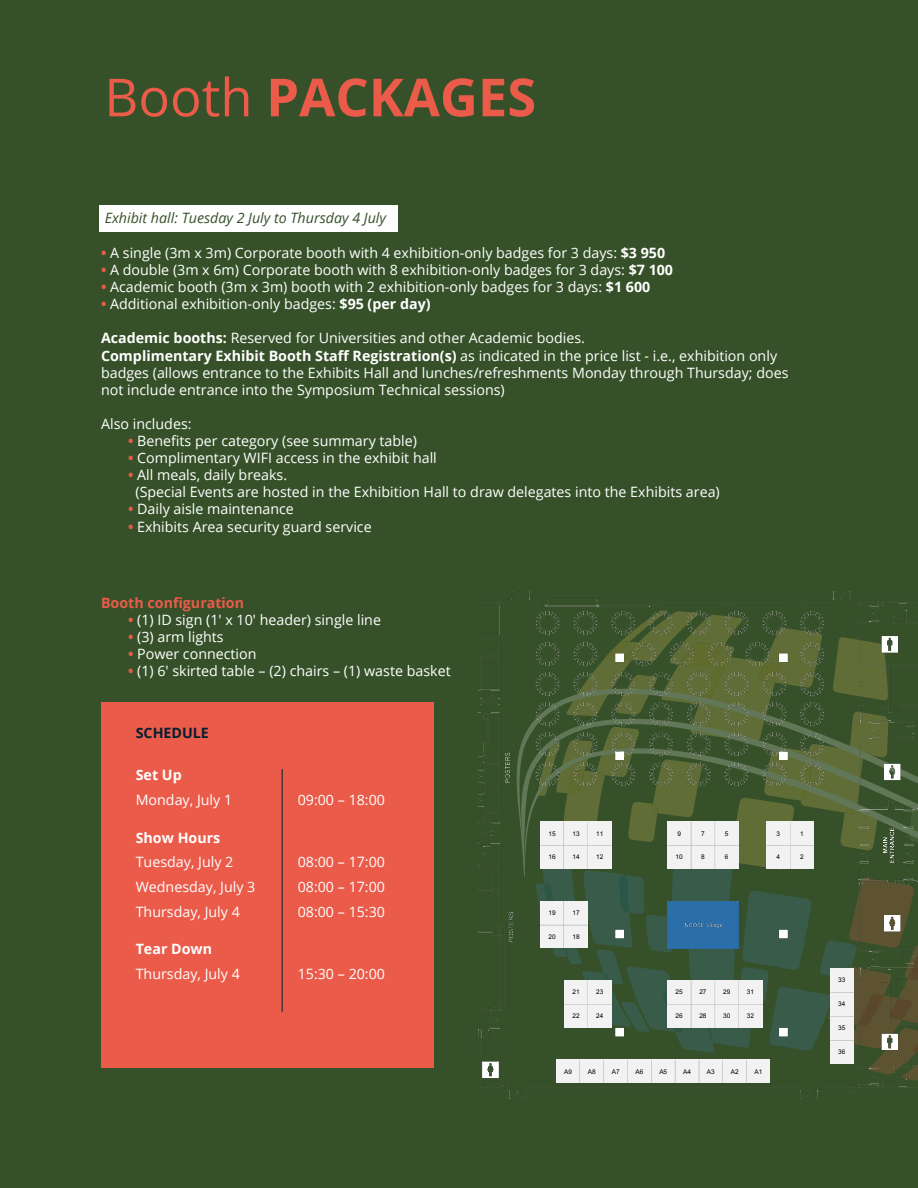
<style>
.page{position:relative;width:918px;height:1188px;background:#fff}
.page>*{position:absolute;margin:0;border:0;box-sizing:border-box;transform-origin:0 0}
.t1{font:700 52.5px "Open Sans";color:#eb5b4a}
.t2{font:14.25px/17.1px "Open Sans";color:#fff}
.t3{font:italic 14.25px "Open Sans";color:#365129}
.t4{font:700 14.25px "Open Sans";color:#fff}
.t5{font:700 14.25px "Open Sans";color:#eb5b4a}
.t6{font:700 14.25px "Open Sans";color:#021f33}
.t7{font:6.45px "Arial";color:#000}
.s1{font-weight:400}
.s2{font-weight:700;color:#eb5b4a}
.s3{font-weight:700}
</style>
<div class="page">
<div style="left:0;top:1px;width:918px;height:1187px;background:#365129"></div>
<div style="left:101px;top:702px;width:332px;height:365px;background:#eb5b4a"></div>
<hr style="left:282px;top:769px;width:1px;height:243px;background:#021f33">
<div style="left:99px;top:205px;width:299px;height:27px;background:#fff"></div>
<img style="left:479px;top:591px;width:439px;height:507px">
<h1 class="t1" style="left:104px;top:76px;width:433px"><span class="s1">Booth</span> PACKAGES</h1>
<p class="t3" style="left:105px;top:212px;width:283px">Exhibit hall: Tuesday 2 July to Thursday 4 July</p>
<p class="t2" style="left:101px;top:246px;width:566px"><span class="s2">•</span> A single (3m x 3m) Corporate booth with 4 exhibition-only badges for 3 days: <span class="s3">$3 950</span></p>
<p class="t2" style="left:101px;top:263px;width:574px"><span class="s2">•</span> A double (3m x 6m) Corporate booth with 8 exhibition-only badges for 3 days: <span class="s3">$7 100</span></p>
<p class="t2" style="left:101px;top:280px;width:551px"><span class="s2">•</span> Academic booth (3m x 3m) booth with 2 exhibition-only badges for 3 days: <span class="s3">$1 600</span></p>
<p class="t2" style="left:101px;top:297px;width:331px"><span class="s2">•</span> Additional exhibition-only badges: <span class="s3">$95 (per day)</span></p>
<p class="t2" style="left:101px;top:331px;width:689px"><span class="s3">Academic booths:</span> Reserved for Universities and other Academic bodies.<br><span class="s3">Complimentary Exhibit Booth Staff Registration(s)</span> as indicated in the price list - i.e., exhibition only badges (allows entrance to the Exhibits Hall and lunches/refreshments Monday through Thursday; does not include entrance into the Symposium Technical sessions)</p>
<p class="t2" style="left:101px;top:417px;width:92px">Also includes:</p>
<p class="t2" style="left:128px;top:434px;width:290px"><span class="s2">•</span> Benefits per category (see summary table)</p>
<p class="t2" style="left:128px;top:451px;width:310px"><span class="s2">•</span> Complimentary WIFI access in the exhibit hall</p>
<p class="t2" style="left:136px;top:468px;width:586px;text-indent:-7px"><span class="s2">•</span> All meals, daily breaks.<br>(Special Events are hosted in the Exhibition Hall to draw delegates into the Exhibits area)</p>
<p class="t2" style="left:128px;top:502px;width:167px"><span class="s2">•</span> Daily aisle maintenance</p>
<p class="t2" style="left:128px;top:519px;width:245px"><span class="s2">•</span> Exhibits Area security guard service</p>
<p class="t5" style="left:101px;top:597px;width:145px">Booth configuration</p>
<p class="t2" style="left:128px;top:613px;width:254px"><span class="s2">•</span> (1) ID sign (1' x 10' header) single line</p>
<p class="t2" style="left:128px;top:630px;width:97px"><span class="s2">•</span> (3) arm lights</p>
<p class="t2" style="left:128px;top:647px;width:130px"><span class="s2">•</span> Power connection</p>
<p class="t2" style="left:128px;top:664px;width:324px"><span class="s2">•</span> (1) 6' skirted table – (2) chairs – (1) waste basket</p>
<p class="t6" style="left:136px;top:728px;width:75px">SCHEDULE</p>
<p class="t4" style="left:136px;top:769px;width:47px">Set Up</p>
<p class="t2" style="left:136px;top:793px;width:98px">Monday, July 1</p>
<p class="t2" style="left:298px;top:793px;width:89px">09:00 – 18:00</p>
<p class="t4" style="left:136px;top:832px;width:86px">Show Hours</p>
<p class="t2" style="left:136px;top:855px;width:99px">Tuesday, July 2</p>
<p class="t2" style="left:298px;top:855px;width:89px">08:00 – 17:00</p>
<p class="t2" style="left:136px;top:880px;width:121px">Wednesday, July 3</p>
<p class="t2" style="left:298px;top:880px;width:89px">08:00 – 17:00</p>
<p class="t2" style="left:136px;top:905px;width:106px">Thursday, July 4</p>
<p class="t2" style="left:298px;top:905px;width:89px">08:00 – 15:30</p>
<p class="t4" style="left:136px;top:943px;width:78px">Tear Down</p>
<p class="t2" style="left:136px;top:967px;width:106px">Thursday, July 4</p>
<p class="t2" style="left:298px;top:967px;width:89px">15:30 – 20:00</p>
<p class="t7" style="left:549px;top:831px;width:9px">15</p>
<p class="t7" style="left:549px;top:855px;width:9px">16</p>
<p class="t7" style="left:596px;top:855px;width:9px">12</p>
<p class="t7" style="left:572px;top:831px;width:9px">13</p>
<p class="t7" style="left:596px;top:831px;width:9px">11</p>
<p class="t7" style="left:572px;top:855px;width:9px">14</p>
<p class="t7" style="left:677px;top:831px;width:5px">9</p>
<p class="t7" style="left:676px;top:855px;width:9px">10</p>
<p class="t7" style="left:725px;top:855px;width:5px">6</p>
<p class="t7" style="left:701px;top:831px;width:5px">7</p>
<p class="t7" style="left:725px;top:831px;width:5px">5</p>
<p class="t7" style="left:701px;top:855px;width:5px">8</p>
<p class="t7" style="left:777px;top:831px;width:5px">3</p>
<p class="t7" style="left:800px;top:831px;width:5px">1</p>
<p class="t7" style="left:777px;top:855px;width:5px">4</p>
<p class="t7" style="left:800px;top:855px;width:5px">2</p>
<p class="t7" style="left:549px;top:910px;width:9px">19</p>
<p class="t7" style="left:572px;top:910px;width:9px">17</p>
<p class="t7" style="left:549px;top:934px;width:9px">20</p>
<p class="t7" style="left:572px;top:934px;width:9px">18</p>
<p class="t7" style="left:572px;top:990px;width:9px">21</p>
<p class="t7" style="left:572px;top:1013px;width:9px">22</p>
<p class="t7" style="left:723px;top:1013px;width:9px">30</p>
<p class="t7" style="left:596px;top:990px;width:9px">23</p>
<p class="t7" style="left:596px;top:1013px;width:9px">24</p>
<p class="t7" style="left:676px;top:990px;width:9px">25</p>
<p class="t7" style="left:676px;top:1013px;width:9px">26</p>
<p class="t7" style="left:699px;top:990px;width:9px">27</p>
<p class="t7" style="left:723px;top:990px;width:9px">29</p>
<p class="t7" style="left:699px;top:1013px;width:9px">28</p>
<p class="t7" style="left:747px;top:990px;width:9px">31</p>
<p class="t7" style="left:747px;top:1013px;width:9px">32</p>
<p class="t7" style="left:564px;top:1069px;width:9px">A9</p>
<p class="t7" style="left:588px;top:1069px;width:9px">A8</p>
<p class="t7" style="left:612px;top:1069px;width:9px">A7</p>
<p class="t7" style="left:636px;top:1069px;width:9px">A6</p>
<p class="t7" style="left:659px;top:1069px;width:9px">A5</p>
<p class="t7" style="left:683px;top:1069px;width:9px">A4</p>
<p class="t7" style="left:707px;top:1069px;width:9px">A3</p>
<p class="t7" style="left:731px;top:1069px;width:9px">A2</p>
<p class="t7" style="left:755px;top:1069px;width:9px">A1</p>
<p class="t7" style="left:838px;top:978px;width:9px">33</p>
<p class="t7" style="left:838px;top:1002px;width:9px">34</p>
<p class="t7" style="left:838px;top:1025px;width:9px">35</p>
<p class="t7" style="left:838px;top:1049px;width:9px">36</p>
</div>
